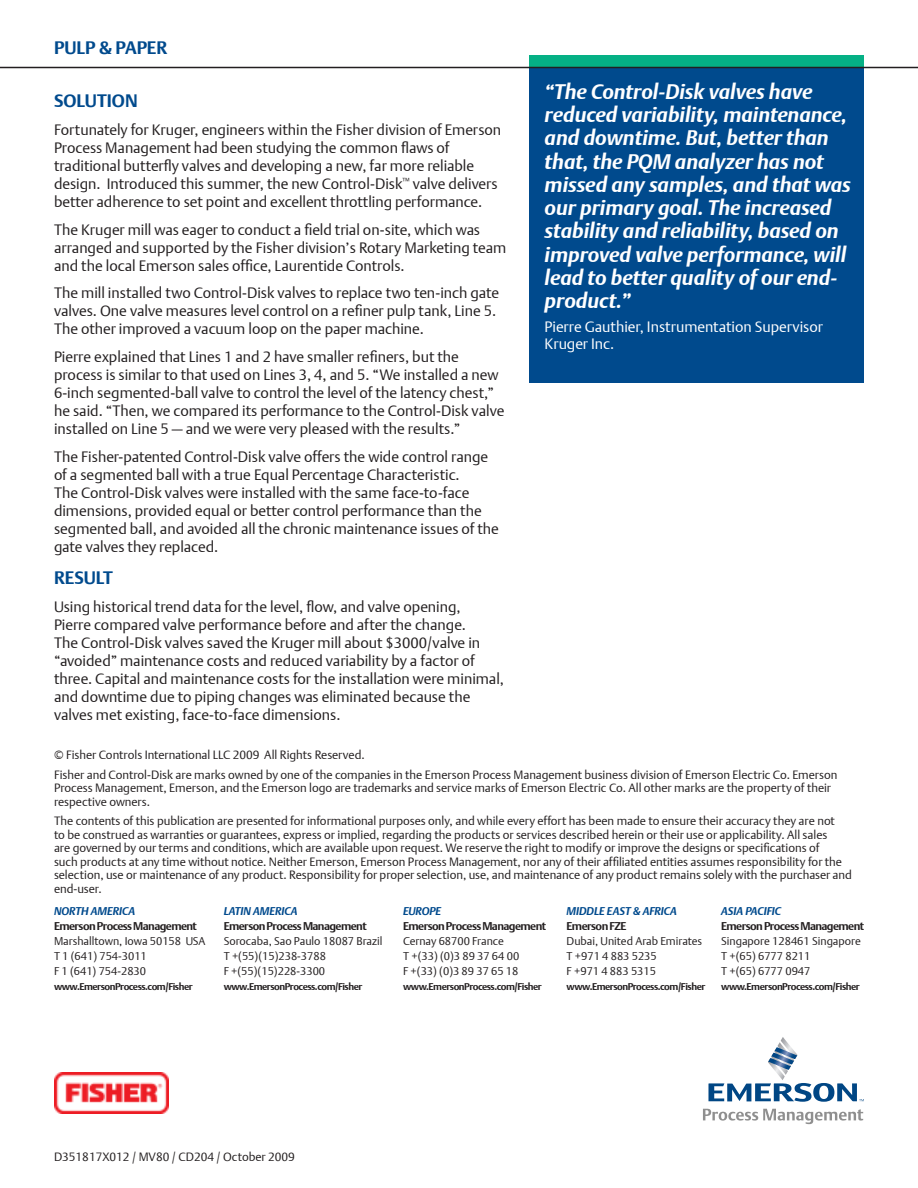
<style>
.page{position:relative;width:918px;height:1188px;background:#fff}
.page>*{position:absolute;margin:0;border:0;box-sizing:border-box;transform-origin:0 0}
.QUOTE_CREDIT_LINE{font:italic 700 21px/23.2px "DTL Argo T";color:#fff}
.CAP_TEXT_HEAD{font:700 18px "DTL Argo T";color:#004a8d}
.BODY_TEXT{font:15px/18px "DTL Argo T Light";color:#231f20}
.QUOTE_CREDIT_LINE-2{font:15px/16.5px "DTL Argo T Light";color:#fff}
.DISCLAIMER{font:12px/13.5px "DTL Argo T Light";color:#231f20}
.t1{font:11.25px/15px "DTL Argo T Light";color:#231f20}
.t2{font:700 11.25px/15px "DTL Argo T";letter-spacing:-.05em;color:#231f20}
.t3{font:italic 700 11.25px "DTL Argo T";color:#004a8d}
.t4{font:700 9.75px "DTL Argo T";letter-spacing:-.05em;color:#231f20}
.s1{font-style:italic;color:#004a8d}
.s2{font-family:"DTL Argo T";font-weight:700;font-style:italic;color:#004a8d}
.s3{font-family:"DTL Argo T";font-weight:700}
.s4{font-family:"DTL Argo T Light";font-weight:400}
</style>
<div class="page">
<svg style="left:708px;top:1037px;width:156px;height:65px"></svg>
<svg style="left:703px;top:1109px;width:160px;height:15px"></svg>
<img style="left:54px;top:1072px;width:115px;height:41px">
<div style="left:529px;top:68px;width:335px;height:315px;background:#004a8d"></div>
<div style="left:529px;top:55px;width:335px;height:13px;background:#05b085"></div>
<hr style="left:0;top:67px;width:918px;height:1px;background:#231f20">
<p class="CAP_TEXT_HEAD" style="left:54px;top:37px;width:115px">PULP &amp; PAPER</p>
<p class="CAP_TEXT_HEAD" style="left:54px;top:90px;width:85px">SOLUTION</p>
<p class="BODY_TEXT" style="left:54px;top:120px;width:449px">Fortunately for Kruger, engineers within the Fisher division of Emerson Process Management had been studying the common flaws of traditional butterfly valves and developing a new, far more reliable design. Introduced this summer, the new Control-Disk<sup>™</sup> valve delivers better adherence to set point and excellent throttling performance.</p>
<p class="BODY_TEXT" style="left:54px;top:220px;width:454px">The Kruger mill was eager to conduct a field trial on-site, which was arranged and supported by the Fisher division’s Rotary Marketing team and the local Emerson sales office, Laurentide Controls.</p>
<p class="BODY_TEXT" style="left:54px;top:284px;width:447px">The mill installed two Control-Disk valves to replace two ten-inch gate valves. One valve measures level control on a refiner pulp tank, Line 5.<br>The other improved a vacuum loop on the paper machine.</p>
<p class="BODY_TEXT" style="left:54px;top:348px;width:452px">Pierre explained that Lines 1 and 2 have smaller refiners, but the process is similar to that used on Lines 3, 4, and 5. “We installed a new 6-inch segmented-ball valve to control the level of the latency chest,” he said. “Then, we compared its performance to the Control-Disk valve installed on Line 5 — and we were very pleased with the results.”</p>
<p class="BODY_TEXT" style="left:54px;top:447px;width:447px">The Fisher-patented Control-Disk valve offers the wide control range of a segmented ball with a true Equal Percentage Characteristic.<br>The Control-Disk valves were installed with the same face-to-face dimensions, provided equal or better control performance than the segmented ball, and avoided all the chronic maintenance issues of the gate valves they replaced.</p>
<p class="CAP_TEXT_HEAD" style="left:54px;top:567px;width:60px">RESULT</p>
<p class="BODY_TEXT" style="left:54px;top:597px;width:452px">Using historical trend data for the level, flow, and valve opening,<br>Pierre compared valve performance before and after the change.<br>The Control-Disk valves saved the Kruger mill about $3000/valve in “avoided” maintenance costs and reduced variability by a factor of three. Capital and maintenance costs for the installation were minimal, and downtime due to piping changes was eliminated because the valves met existing, face-to-face dimensions.</p>
<p class="DISCLAIMER" style="left:54px;top:747px;width:312px">© Fisher Controls International LLC 2009 All Rights Reserved.</p>
<p class="DISCLAIMER" style="left:54px;top:767px;width:785px">Fisher and Control-Disk are marks owned by one of the companies in the Emerson Process Management business division of Emerson Electric Co. Emerson<br>Process Management, Emerson, and the Emerson logo are trademarks and service marks of Emerson Electric Co. All other marks are the property of their respective owners.</p>
<p class="DISCLAIMER" style="left:54px;top:814px;width:800px">The contents of this publication are presented for informational purposes only, and while every effort has been made to ensure their accuracy they are not<br>to be construed as warranties or guarantees, express or implied, regarding the products or services described herein or their use or applicability. All sales<br>are governed by our terms and conditions, which are available upon request. We reserve the right to modify or improve the designs or specifications of<br>such products at any time without notice. Neither Emerson, Emerson Process Management, nor any of their affiliated entities assumes responsibility for the selection, use or maintenance of any product. Responsibility for proper selection, use, and maintenance of any product remains solely with the purchaser and end-user.</p>
<p class="t3" style="left:54px;top:904px;width:83px">NORTH AMERICA</p>
<p class="t2" style="left:54px;top:919px;width:145px">Emerson Process Management</p>
<p class="t1" style="left:54px;top:934px;width:153px">Marshalltown, Iowa 50158 USA</p>
<p class="t1" style="left:54px;top:949px;width:94px">T 1 (641) 754-3011</p>
<p class="t1" style="left:54px;top:964px;width:94px">F 1 (641) 754-2830</p>
<p class="t4" style="left:54px;top:981px;width:140px">www.EmersonProcess.com/Fisher</p>
<p class="QUOTE_CREDIT_LINE" style="left:545px;top:80px;width:308px">“The Control-Disk valves have reduced variability, maintenance, and downtime. But, better than that, the PQM analyzer has not missed any samples, and that was our primary goal. The increased stability and reliability, based on improved valve performance, will lead to better quality of our end&shy;product.”</p>
<p class="QUOTE_CREDIT_LINE-2" style="left:545px;top:318px;width:280px">Pierre Gauthier, Instrumentation Supervisor<br>Kruger Inc.</p>
<p class="t2" style="left:403px;top:904px;width:145px"><span class="s1">EUROPE<br></span>Emerson Process Management</p>
<p class="t1" style="left:403px;top:934px;width:102px">Cernay 68700 France</p>
<p class="t1" style="left:403px;top:949px;width:118px">T +(33) (0)3 89 37 64 00<br>F +(33) (0)3 89 37 65 18</p>
<p class="t4" style="left:403px;top:981px;width:140px">www.EmersonProcess.com/Fisher</p>
<p class="t1" style="left:567px;top:904px;width:137px"><span class="s2">MIDDLE EAST &amp; AFRICA<br></span><span class="s3">Emerson FZE<br></span>Dubai, United Arab Emirates</p>
<p class="t1" style="left:567px;top:949px;width:92px">T +971 4 883 5235<br>F +971 4 883 5315</p>
<p class="t4" style="left:567px;top:981px;width:140px">www.EmersonProcess.com/Fisher</p>
<p class="t2" style="left:721px;top:904px;width:145px"><span class="s1">ASIA PACIFIC<br></span>Emerson Process Management<br><span class="s4">Singapore 128461 Singapore</span></p>
<p class="t1" style="left:721px;top:949px;width:91px">T +(65) 6777 8211<br>T +(65) 6777 0947</p>
<p class="t4" style="left:721px;top:981px;width:140px">www.EmersonProcess.com/Fisher</p>
<p class="t2" style="left:224px;top:904px;width:145px"><span class="s1">LATIN AMERICA<br></span>Emerson Process Management</p>
<p class="t1" style="left:224px;top:934px;width:160px">Sorocaba, Sao Paulo 18087 Brazil</p>
<p class="t1" style="left:224px;top:949px;width:104px">T +(55)(15)238-3788</p>
<p class="t1" style="left:224px;top:964px;width:103px">F +(55)(15)228-3300</p>
<p class="t4" style="left:224px;top:981px;width:140px">www.EmersonProcess.com/Fisher</p>
<p class="DISCLAIMER" style="left:54px;top:1150px;width:242px">D351817X012 / MV80 / CD204 / October 2009</p>
</div>
